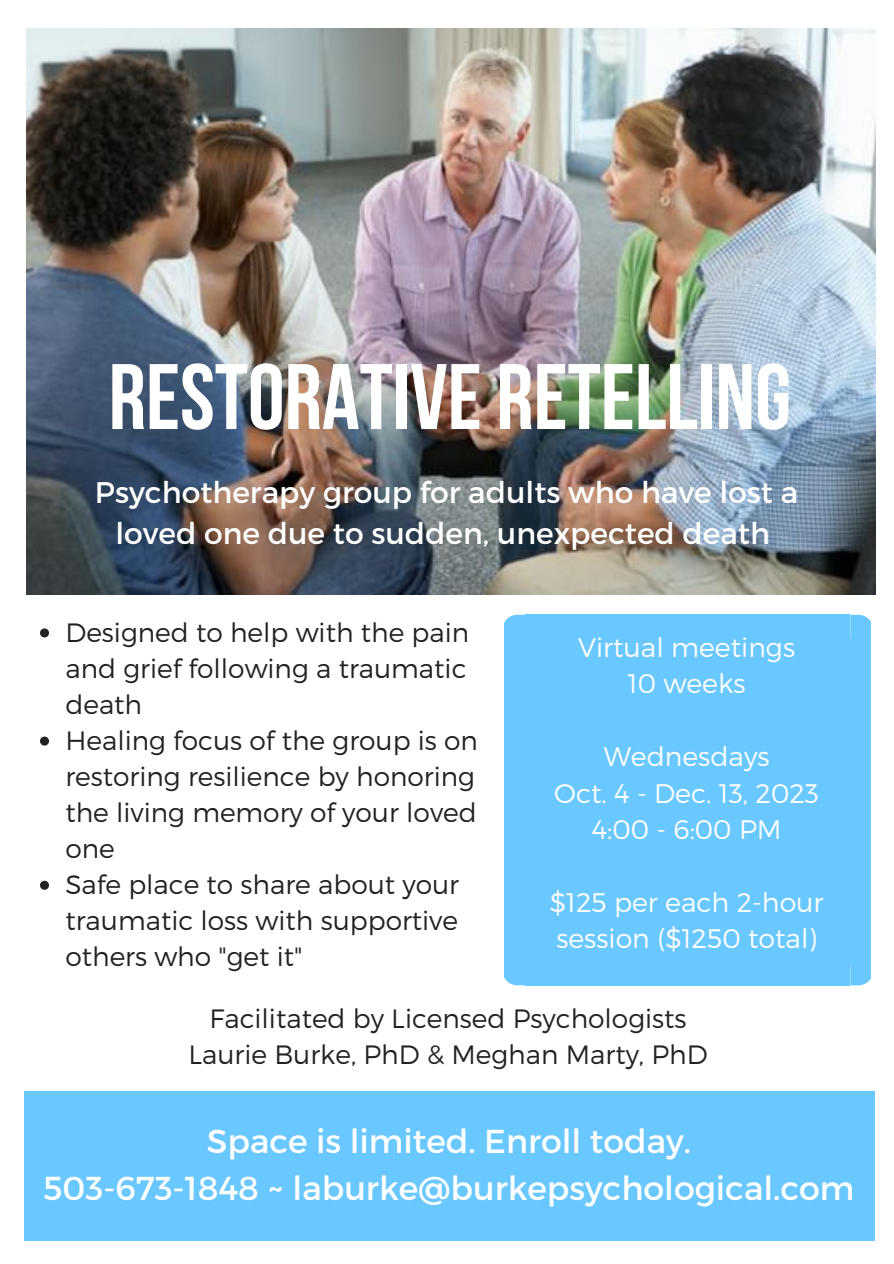
<style>
.page{position:relative;width:894px;height:1264px;background:#fff}
.page>*{position:absolute;margin:0;border:0;box-sizing:border-box;transform-origin:0 0}
.t1{font:700 92.7px "Bebas Neue";color:#fff}
.t2{font:33.15px/46.2px "Montserrat";color:#fff;text-align:center}
.t3{font:29.85px/41.7px "Montserrat";color:#fff;text-align:center}
.t4{font:300 26.85px/36.5px "Montserrat";color:#fff;text-align:center}
.t5{font:300 26.55px/36px "Montserrat";color:#222;text-align:center}
</style>
<div class="page">
<div style="left:821px;top:1091px;width:53px;height:149px;background:#69c8ff"></div>
<div style="left:77px;top:1091px;width:744px;height:149px;background:#69c8ff"></div>
<div style="left:24px;top:1091px;width:53px;height:149px;background:#69c8ff"></div>
<svg style="left:40px;top:628px;width:9px;height:9px"></svg>
<svg style="left:40px;top:736px;width:9px;height:9px"></svg>
<svg style="left:40px;top:880px;width:9px;height:9px"></svg>
<svg style="left:850px;top:614px;width:20px;height:25px"></svg>
<div style="left:850px;top:639px;width:20px;height:324px;background:#69c8ff"></div>
<div style="left:525px;top:639px;width:325px;height:324px;background:#69c8ff"></div>
<div style="left:525px;top:614px;width:325px;height:25px;background:#69c8ff"></div>
<svg style="left:504px;top:614px;width:21px;height:25px"></svg>
<div style="left:504px;top:639px;width:21px;height:324px;background:#69c8ff"></div>
<div style="left:525px;top:963px;width:325px;height:22px;background:#69c8ff"></div>
<svg style="left:504px;top:963px;width:21px;height:22px"></svg>
<svg style="left:850px;top:963px;width:20px;height:22px"></svg>
<img style="left:26px;top:29px;width:849px;height:565px">
<h1 class="t1" style="left:109px;top:359px;width:684px">RESTORATIVE RETELLING</h1>
<h1 class="t1" style="left:107px;top:415px;width:684px">RESTORATIVE RETELLING</h1>
<p class="t3" style="left:95px;top:469px;width:704px">Psychotherapy group for adults who have lost a loved one due to sudden, unexpected death</p>
<p class="t5" style="left:65px;top:613px;width:414px;text-align:left">Designed to help with the pain and grief following a traumatic death<br>Healing focus of the group is on restoring resilience by honoring the living memory of your loved one<br>Safe place to share about your traumatic loss with supportive others who "get it"</p>
<p class="t4" style="left:578px;top:627px;width:218px">Virtual meetings<br>10 weeks</p>
<p class="t4" style="left:554px;top:737px;width:266px">Wednesdays<br>Oct. 4 - Dec. 13, 2023<br>4:00 - 6:00 PM</p>
<p class="t4" style="left:549px;top:882px;width:275px;text-align:left">$125 per each 2-hour session ($1250 total)</p>
<p class="t5" style="left:188px;top:998px;width:520px">Facilitated by Licensed Psychologists<br>Laurie Burke, PhD &amp; Meghan Marty, PhD</p>
<p class="t2" style="left:43px;top:1116px;width:812px">Space is limited. Enroll today.<br>503-673-1848 ~ laburke@burkepsychological.com</p>
</div>
